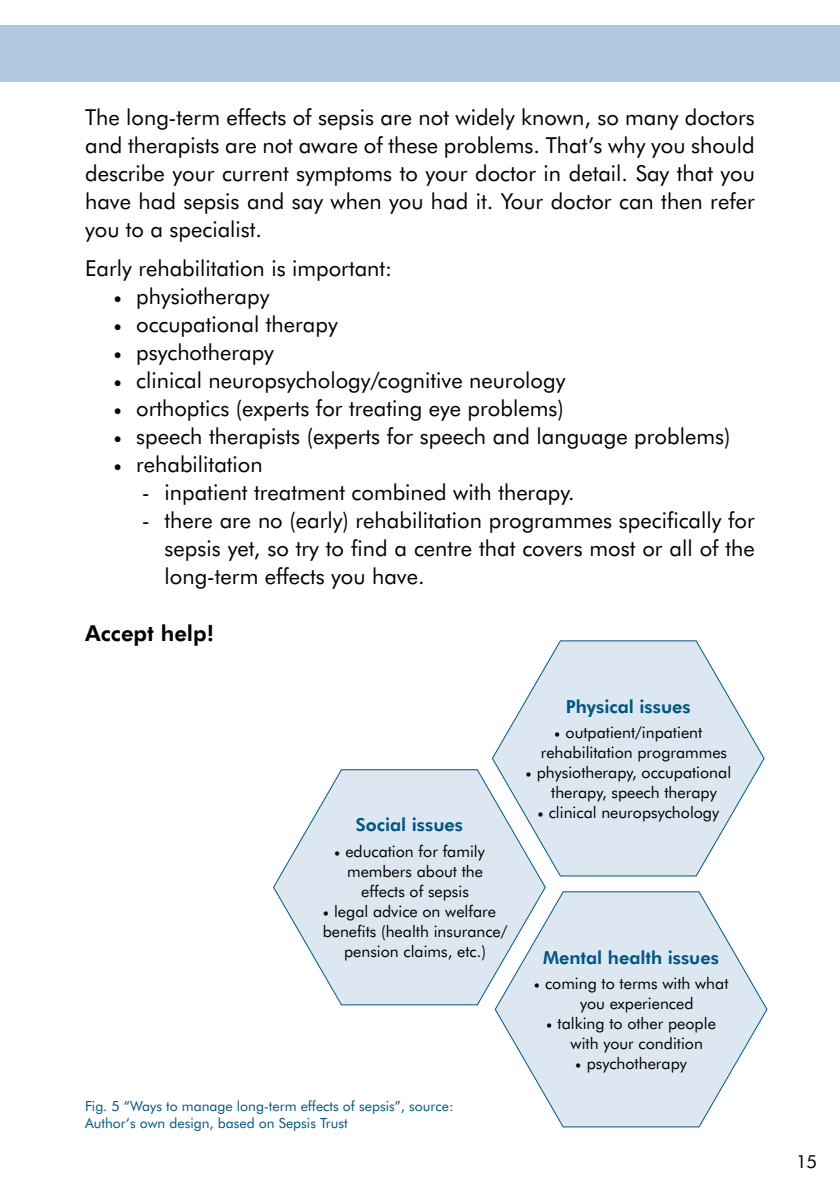
<style>
.page{position:relative;width:840px;height:1191px;background:#fff}
.page>*{position:absolute;margin:0;border:0;box-sizing:border-box;transform-origin:0 0}
.t1{font:22px/28px "Futura BT";color:#000;text-align:justify}
.t2{font:700 22px "Futura BT";color:#000}
.t3{font:700 18px "Futura BT";color:#005681}
.t4{font:18px "Futura BT";color:#000}
.t5{font:16px/20px "Futura BT";color:#000}
.t6{font:14px/16.8px "Futura BT";color:#005681}
.s1{font-family:"Minion Pro"}
</style>
<div class="page">
<div style="left:0;top:26px;width:839px;height:56px;background:#b1c8df"></div>
<svg style="left:492px;top:640px;width:272px;height:236px"></svg>
<svg style="left:273px;top:769px;width:272px;height:236px"></svg>
<svg style="left:494px;top:891px;width:273px;height:236px"></svg>
<p class="t1" style="left:85px;top:103px;width:671px">The long-term effects of sepsis are not widely known, so many doctors and therapists are not aware of these problems. That’s why you should describe your current symptoms to your doctor in detail. Say that you have had sepsis and say when you had it. Your doctor can then refer you to a specialist.</p>
<p class="t1" style="left:85px;top:254px;width:308px">Early rehabilitation is important:</p>
<p class="t1" style="left:113px;top:282px;width:157px"><span class="s1">•</span> physiotherapy</p>
<p class="t1" style="left:113px;top:310px;width:225px"><span class="s1">•</span> occupational therapy</p>
<p class="t1" style="left:113px;top:338px;width:162px"><span class="s1">•</span> psychotherapy</p>
<p class="t1" style="left:113px;top:366px;width:453px"><span class="s1">•</span> clinical neuropsychology/cognitive neurology</p>
<p class="t1" style="left:113px;top:394px;width:451px"><span class="s1">•</span> orthoptics (experts for treating eye problems)</p>
<p class="t1" style="left:113px;top:422px;width:618px"><span class="s1">•</span> speech therapists (experts for speech and language problems)</p>
<p class="t1" style="left:113px;top:450px;width:151px"><span class="s1">•</span> rehabilitation</p>
<p class="t1" style="left:142px;top:478px;width:434px">- inpatient treatment combined with therapy.</p>
<p class="t1" style="left:164px;top:506px;width:591px;text-indent:-23px">- there are no (early) rehabilitation programmes specifically for sepsis yet, so try to find a centre that covers most or all of the long-term effects you have.</p>
<p class="t2" style="left:85px;top:618px;width:130px">Accept help!</p>
<p class="t3" style="left:565px;top:694px;width:126px">Physical issues</p>
<p class="t5" style="left:540px;top:722px;width:188px;text-indent:13px"><span class="s1">•</span> outpatient/inpatient rehabilitation programmes</p>
<p class="t5" style="left:551px;top:762px;width:181px;text-indent:-26px"><span class="s1">•</span> physiotherapy, occupational therapy, speech therapy</p>
<p class="t5" style="left:537px;top:802px;width:183px"><span class="s1">•</span> clinical neuropsychology</p>
<p class="t3" style="left:355px;top:813px;width:109px">Social issues</p>
<p class="t5" style="left:334px;top:841px;width:152px"><span class="s1">•</span> education for family</p>
<p class="t5" style="left:347px;top:861px;width:137px">members about the</p>
<p class="t5" style="left:361px;top:881px;width:109px">effects of sepsis</p>
<p class="t5" style="left:322px;top:901px;width:175px"><span class="s1">•</span> legal advice on welfare</p>
<p class="t5" style="left:322px;top:921px;width:186px">benefits (health insurance/</p>
<p class="t5" style="left:344px;top:941px;width:143px">pension claims, etc.)</p>
<p class="t3" style="left:543px;top:945px;width:177px">Mental health issues</p>
<p class="t5" style="left:579px;top:973px;width:150px;text-indent:-46px"><span class="s1">•</span> coming to terms with what you experienced</p>
<p class="t5" style="left:570px;top:1013px;width:147px;text-indent:-24px"><span class="s1">•</span> talking to other people with your condition</p>
<p class="t5" style="left:575px;top:1053px;width:113px"><span class="s1">•</span> psychotherapy</p>
<p class="t6" style="left:85px;top:1097px;width:369px">Fig. 5 “Ways to manage long-term effects of sepsis”, source:<br>Author‘s own design, based on Sepsis Trust</p>
<p class="t4" style="left:795px;top:1150px;width:23px">15</p>
</div>
